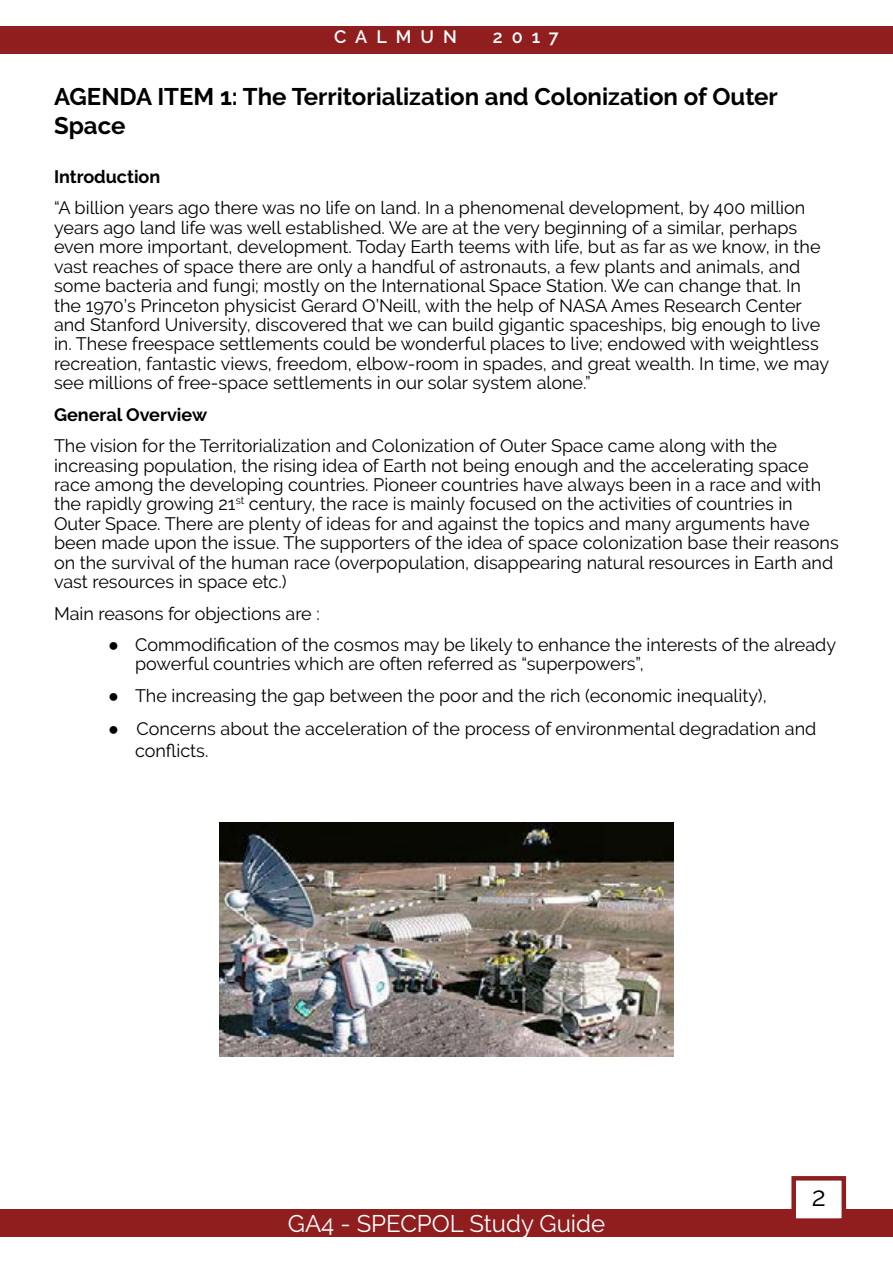
<style>
.page{position:relative;width:893px;height:1263px;background:#fff}
.page>*{position:absolute;margin:0;border:0;box-sizing:border-box;transform-origin:0 0}
.t1{font:27px "Raleway";color:#000}
.t2{font:700 24px/28.8px "Raleway";color:#000}
.t3{font:24px "Raleway";color:#fff}
.t4{font:18px/19.4px "Raleway";color:#000}
.t5{font:700 18px "Raleway";color:#000}
.t6{font:600 18px "Raleway";letter-spacing:.5em;color:#fff}
.s1{font-family:"Arial"}
</style>
<div class="page">
<div style="left:0;top:1209px;width:893px;height:28px;background:#901e1f"></div>
<div style="left:794px;top:1178px;width:50px;height:42px;background:#fff"></div>
<div style="left:791px;top:1176px;width:55px;height:47px;border:4px solid #901e1f"></div>
<div style="left:0;top:26px;width:893px;height:28px;background:#901e1f"></div>
<img style="left:220px;top:822px;width:453px;height:234px">
<p class="t6" style="left:334px;top:27px;width:124px">CALMUN</p>
<p class="t6" style="left:493px;top:27px;width:67px">2017</p>
<h2 class="t2" style="left:54px;top:82px;width:725px">AGENDA ITEM 1: The Territorialization and Colonization of Outer<br>Space</h2>
<p class="t5" style="left:54px;top:166px;width:108px">Introduction</p>
<p class="t4" style="left:54px;top:198px;width:777px">“A billion years ago there was no life on land. In a phenomenal development, by 400 million years ago land life was well established. We are at the very beginning of a similar, perhaps even more important, development. Today Earth teems with life, but as far as we know, in the vast reaches of space there are only a handful of astronauts, a few plants and animals, and some bacteria and fungi; mostly on the International Space Station. We can change that. In the 1970’s Princeton physicist Gerard O’Neill, with the help of NASA Ames Research Center and Stanford University, discovered that we can build gigantic spaceships, big enough to live in. These freespace settlements could be wonderful places to live; endowed with weightless recreation, fantastic views, freedom, elbow-room in spades, and great wealth. In time, we may see millions of free-space settlements in our solar system alone.”</p>
<p class="t5" style="left:54px;top:404px;width:155px">General Overview</p>
<p class="t4" style="left:54px;top:436px;width:786px">The vision for the Territorialization and Colonization of Outer Space came along with the increasing population, the rising idea of Earth not being enough and the accelerating space race among the developing countries. Pioneer countries have always been in a race and with the rapidly growing 21<sup>st</sup> century, the race is mainly focused on the activities of countries in Outer Space. There are plenty of ideas for and against the topics and many arguments have been made upon the issue. The supporters of the idea of space colonization base their reasons on the survival of the human race (overpopulation, disappearing natural resources in Earth and vast resources in space etc.)</p>
<p class="t4" style="left:54px;top:603px;width:267px">Main reasons for objections are :</p>
<p class="t4" style="left:135px;top:635px;width:703px;text-indent:-27px"><span class="s1">●</span> Commodification of the cosmos may be likely to enhance the interests of the already powerful countries which are often referred as “superpowers”,</p>
<p class="t4" style="left:108px;top:686px;width:660px"><span class="s1">●</span> The increasing the gap between the poor and the rich (economic inequality),</p>
<p class="t4" style="left:135px;top:718px;width:683px;line-height:21.6px;text-indent:-27px"><span class="s1">●</span> Concerns about the acceleration of the process of environmental degradation and conflicts.</p>
<h2 class="t3" style="left:288px;top:1209px;width:319px">GA4 - SPECPOL Study Guide</h2>
<h1 class="t1" style="left:812px;top:1181px;width:16px">2</h1>
</div>
